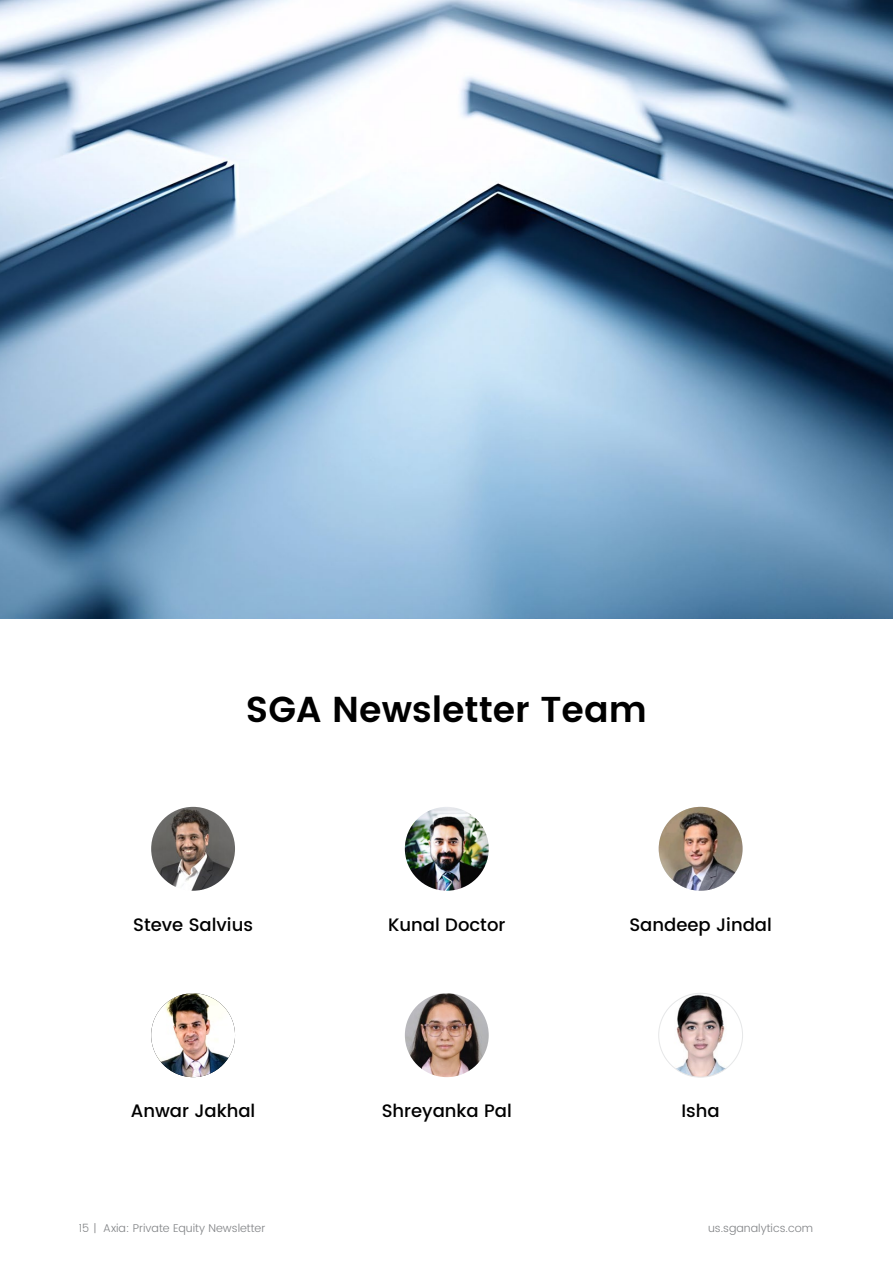
<style>
.page{position:relative;width:893px;height:1263px;background:#fff}
.page>*{position:absolute;margin:0;border:0;box-sizing:border-box;transform-origin:0 0}
.t1{font:600 36px "Poppins";color:#000}
.t2{font:500 18px "Poppins";color:#000}
.t3{font:300 11.25px "Poppins";color:#808285}
</style>
<div class="page">
<img style="left:0;top:0;width:893px;height:618px">
<img style="left:151px;top:807px;width:84px;height:84px;border-radius:42px">
<img style="left:405px;top:807px;width:84px;height:84px;border-radius:42px">
<img style="left:151px;top:993px;width:84px;height:84px;border-radius:42px">
<img style="left:405px;top:993px;width:84px;height:84px;border-radius:42px">
<img style="left:659px;top:993px;width:84px;height:84px;border-radius:42px">
<img style="left:659px;top:807px;width:84px;height:84px;border-radius:42px">
<h1 class="t1" style="left:246px;top:682px;width:403px">SGA Newsletter Team</h1>
<p class="t2" style="left:133px;top:911px;width:121px">Steve Salvius</p>
<p class="t2" style="left:388px;top:911px;width:119px">Kunal Doctor</p>
<p class="t2" style="left:629px;top:911px;width:144px">Sandeep Jindal</p>
<p class="t2" style="left:131px;top:1097px;width:126px">Anwar Jakhal</p>
<p class="t2" style="left:382px;top:1097px;width:132px">Shreyanka Pal</p>
<p class="t2" style="left:681px;top:1097px;width:40px">Isha</p>
<p class="t3" style="left:79px;top:1220px;width:188px">15 | Axia: Private Equity Newsletter</p>
<p class="t3" style="left:708px;top:1220px;width:107px">us.sganalytics.com</p>
</div>
